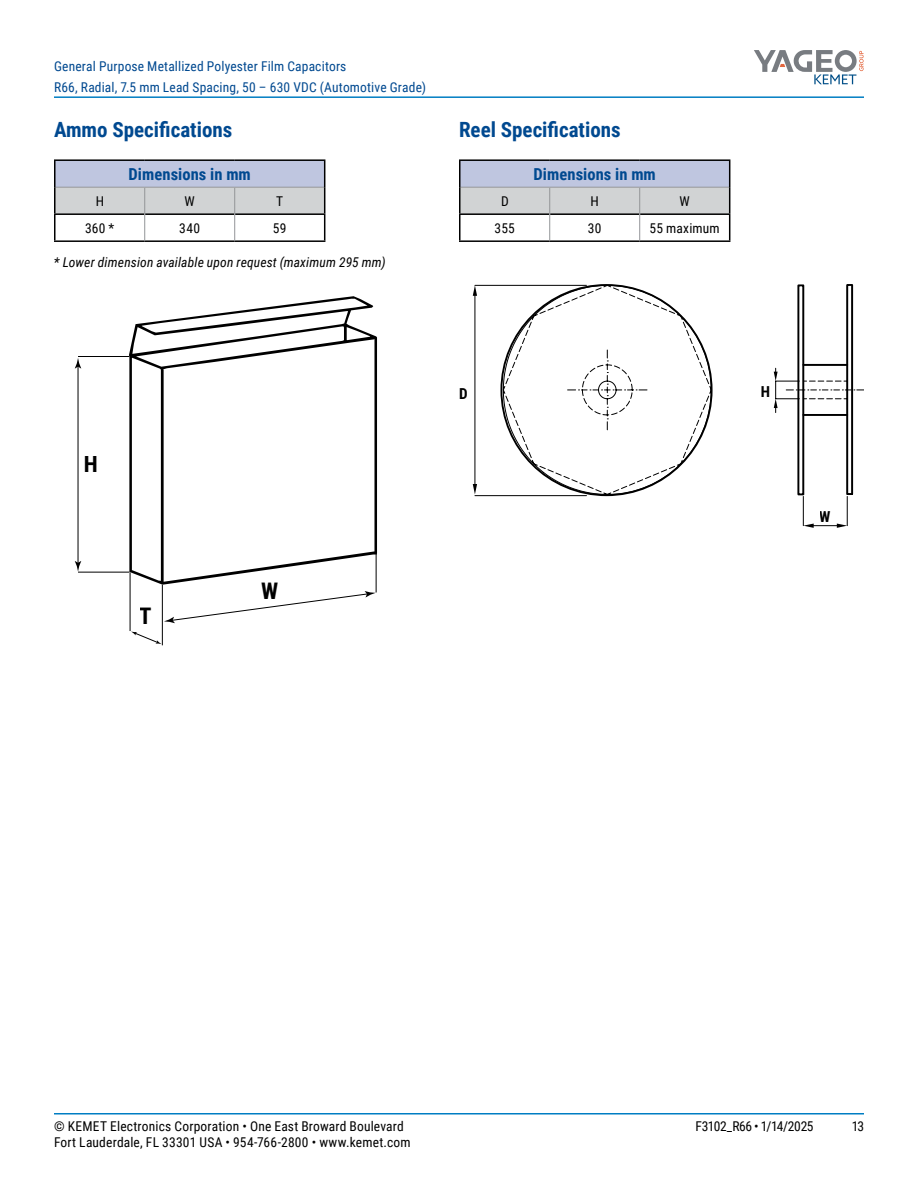
<style>
.page{position:relative;width:918px;height:1188px;background:#fff}
.page>*{position:absolute;margin:0;border:0;box-sizing:border-box;transform-origin:0 0}
.t1{font:700 22.8px "Roboto Condensed";color:#000}
.t2{font:700 21px "Roboto Condensed";color:#004990}
.t3{font:700 16.5px "Roboto Condensed";letter-spacing:.005em;color:#004990}
.t4{font:700 15.15px "Roboto Condensed";color:#000}
.t5{font:13.5px "Roboto Condensed";letter-spacing:.015em;color:#000}
.t6{font:13.5px/21px "Roboto Condensed";letter-spacing:.015em;color:#004990}
.t7{font:italic 13.5px "Roboto Condensed";letter-spacing:.01em;color:#000}
.t8{font:13.5px "Roboto Condensed";letter-spacing:-.025em;color:#000}
</style>
<div class="page">
<hr style="left:54px;top:1113px;width:810px;height:2px;background:#007dc3">
<hr style="left:54px;top:96px;width:810px;height:2px;background:#007dc3">
<svg style="left:754px;top:50px;width:110px;height:34px"></svg>
<hr style="left:54px;top:213px;width:90px;height:2px;background:#000">
<hr style="left:54px;top:159px;width:91px;height:2px;background:#000">
<hr style="left:54px;top:161px;width:2px;height:26px;background:#000">
<hr style="left:145px;top:159px;width:90px;height:2px;background:#000">
<hr style="left:235px;top:159px;width:90px;height:2px;background:#000">
<hr style="left:54px;top:187px;width:2px;height:26px;background:#000">
<hr style="left:54px;top:215px;width:2px;height:25px;background:#000">
<hr style="left:54px;top:240px;width:91px;height:2px;background:#000">
<hr style="left:145px;top:240px;width:90px;height:2px;background:#000">
<hr style="left:235px;top:240px;width:90px;height:2px;background:#000">
<svg style="left:55px;top:161px;width:270px;height:79px"></svg>
<svg style="left:129px;top:296px;width:248px;height:289px"></svg>
<svg style="left:163px;top:339px;width:211px;height:243px"></svg>
<svg style="left:132px;top:299px;width:238px;height:282px"></svg>
<hr style="left:130px;top:572px;width:1px;height:59px;background:#000">
<hr style="left:162px;top:585px;width:1px;height:60px;background:#000">
<hr style="left:376px;top:554px;width:1px;height:38px;background:#000">
<hr style="left:78px;top:356px;width:51px;height:1px;background:#000">
<hr style="left:78px;top:572px;width:51px;height:1px;background:#000">
<hr style="left:78px;top:366px;width:1px;height:198px;background:#000">
<svg style="left:75px;top:561px;width:6px;height:11px"></svg>
<svg style="left:75px;top:358px;width:6px;height:11px"></svg>
<svg style="left:164px;top:591px;width:212px;height:32px"></svg>
<svg style="left:132px;top:632px;width:30px;height:12px"></svg>
<hr style="left:459px;top:159px;width:91px;height:2px;background:#000">
<hr style="left:550px;top:159px;width:90px;height:2px;background:#000">
<hr style="left:640px;top:159px;width:90px;height:2px;background:#000">
<hr style="left:459px;top:240px;width:91px;height:2px;background:#000">
<hr style="left:550px;top:240px;width:90px;height:2px;background:#000">
<hr style="left:640px;top:240px;width:90px;height:2px;background:#000">
<svg style="left:459px;top:161px;width:271px;height:79px"></svg>
<svg style="left:474px;top:285px;width:390px;height:241px"></svg>
<svg style="left:473px;top:285px;width:4px;height:11px"></svg>
<div style="left:797px;top:284px;width:7px;height:211px;border:2px solid #000"></div>
<svg style="left:473px;top:484px;width:4px;height:10px"></svg>
<svg style="left:774px;top:372px;width:4px;height:9px"></svg>
<svg style="left:774px;top:399px;width:4px;height:9px"></svg>
<svg style="left:837px;top:524px;width:10px;height:4px"></svg>
<svg style="left:803px;top:524px;width:11px;height:4px"></svg>
<div style="left:846px;top:284px;width:7px;height:211px;border:2px solid #000"></div>
<hr style="left:803px;top:364px;width:44px;height:2px;background:#000">
<hr style="left:803px;top:414px;width:44px;height:2px;background:#000">
<p class="t6" style="left:54px;top:55px;width:374px">General Purpose Metallized Polyester Film Capacitors<br>R66, Radial, 7.5 mm Lead Spacing, 50 – 630 VDC (Automotive Grade)</p>
<h2 class="t2" style="left:54px;top:115px;width:180px">Ammo Specifications</h2>
<p class="t3" style="left:129px;top:163px;width:124px">Dimensions in mm</p>
<p class="t5" style="left:96px;top:191px;width:10px">H</p>
<p class="t5" style="left:185px;top:191px;width:12px">W</p>
<p class="t5" style="left:276px;top:191px;width:9px">T</p>
<p class="t5" style="left:85px;top:219px;width:31px">360 *</p>
<p class="t5" style="left:179px;top:219px;width:22px">340</p>
<p class="t5" style="left:273px;top:219px;width:15px">59</p>
<p class="t7" style="left:54px;top:253px;width:333px">* Lower dimension available upon request (maximum 295 mm)</p>
<h2 class="t2" style="left:459px;top:115px;width:163px">Reel Specifications</h2>
<p class="t3" style="left:534px;top:163px;width:124px">Dimensions in mm</p>
<p class="t5" style="left:501px;top:191px;width:9px">D</p>
<p class="t5" style="left:591px;top:191px;width:10px">H</p>
<p class="t5" style="left:679px;top:191px;width:12px">W</p>
<p class="t5" style="left:495px;top:219px;width:22px">355</p>
<p class="t5" style="left:588px;top:219px;width:15px">30</p>
<p class="t5" style="left:650px;top:219px;width:72px">55 maximum</p>
<h1 class="t1" style="left:84px;top:448px;width:16px">H</h1>
<h1 class="t1" style="left:140px;top:599px;width:14px">T</h1>
<h1 class="t1" style="left:261px;top:575px;width:19px">W</h1>
<p class="t4" style="left:459px;top:383px;width:10px">D</p>
<p class="t4" style="left:761px;top:381px;width:11px">H</p>
<p class="t4" style="left:820px;top:506px;width:13px">W</p>
<p class="t5" style="left:54px;top:1116px;width:351px">© KEMET Electronics Corporation • One East Broward Boulevard</p>
<p class="t8" style="left:696px;top:1116px;width:120px">F3102_R66 • 1/14/2025</p>
<p class="t5" style="left:852px;top:1116px;width:14px">13</p>
<p class="t5" style="left:54px;top:1133px;width:358px">Fort Lauderdale, FL 33301 USA • 954-766-2800 • www.kemet.com</p>
</div>
